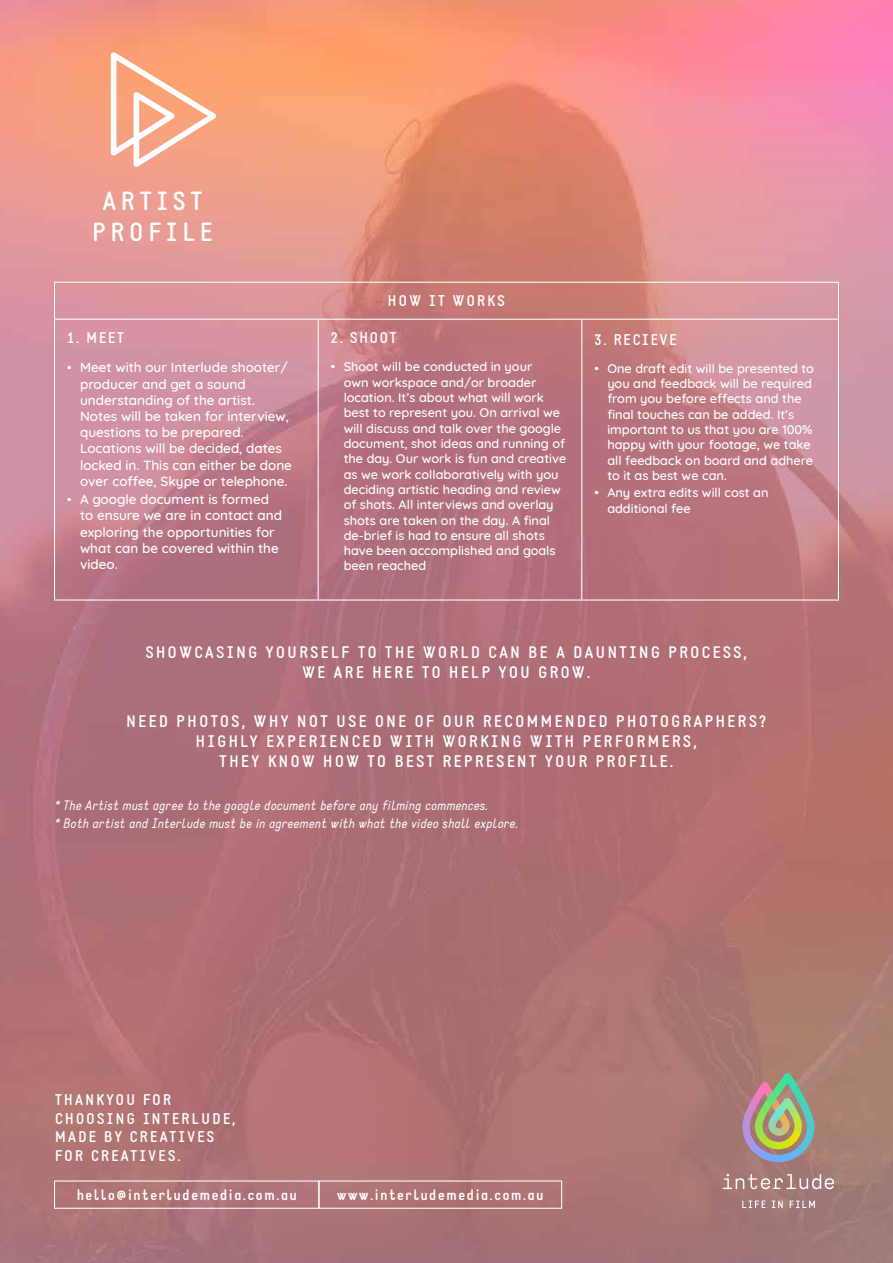
<style>
.page{position:relative;width:893px;height:1263px;background:#fff}
.page>*{position:absolute;margin:0;border:0;box-sizing:border-box;transform-origin:0 0}
.t1{font:700 25.8px/31px "Static";letter-spacing:.2em;color:#fff;text-align:center}
.t2{font:700 16.5px/19.8px "Static";letter-spacing:.15em;color:#fff;text-align:center}
.t3{font:700 15.3px/18.3px "Static";letter-spacing:.15em;color:#fff}
.t4{font:700 15.3px "Static";letter-spacing:.1em;color:#fff}
.t5{font:700 15.3px "Static";letter-spacing:.12em;color:#fff}
.t6{font:500 13.5px/16.2px "Quicksand";color:#fff}
.t7{font:italic 13.5px/18px "Static";color:#fff}
.t8{font:500 12.75px/15.3px "Quicksand";color:#fff}
.s1{font-size:12.75px}
</style>
<div class="page">
<img style="left:0;top:0;width:893px;height:1263px">
<hr style="left:54px;top:282px;width:264px;height:1px;background:#fff">
<hr style="left:54px;top:283px;width:1px;height:36px;background:#fff">
<hr style="left:318px;top:282px;width:264px;height:1px;background:#fff">
<hr style="left:582px;top:282px;width:257px;height:1px;background:#fff">
<hr style="left:838px;top:283px;width:1px;height:36px;background:#fff">
<hr style="left:54px;top:319px;width:264px;height:1px;background:#fff">
<hr style="left:54px;top:320px;width:1px;height:279px;background:#fff">
<hr style="left:318px;top:319px;width:264px;height:1px;background:#fff">
<hr style="left:318px;top:320px;width:1px;height:279px;background:#fff">
<hr style="left:582px;top:319px;width:257px;height:1px;background:#fff">
<hr style="left:581px;top:320px;width:1px;height:279px;background:#fff">
<hr style="left:838px;top:320px;width:1px;height:279px;background:#fff">
<hr style="left:54px;top:599px;width:264px;height:1px;background:#fff">
<hr style="left:318px;top:599px;width:264px;height:1px;background:#fff">
<hr style="left:582px;top:599px;width:257px;height:1px;background:#fff">
<img style="left:742px;top:1073px;width:72px;height:89px">
<svg style="left:723px;top:1174px;width:111px;height:16px;background:#b59490"></svg>
<svg style="left:742px;top:1200px;width:73px;height:8px"></svg>
<div style="left:318px;top:1180px;width:244px;height:29px;border:1px solid #fff"></div>
<div style="left:54px;top:1180px;width:265px;height:29px;border:1px solid #fff"></div>
<svg style="left:108px;top:45px;width:116px;height:127px"></svg>
<h1 class="t1" style="left:92px;top:186px;width:121px">ARTIST<br>PROFILE</h1>
<p class="t5" style="left:67px;top:329px;width:58px">1. MEET</p>
<p class="t6" style="left:80px;top:358px;width:213px;text-indent:-13px"><span class="s1">•</span> Meet with our Interlude shooter/ producer and get a sound understanding of the artist.<br>Notes will be taken for interview, questions to be prepared.<br>Locations will be decided, dates locked in. This can either be done over coffee, Skype or telephone.</p>
<p class="t6" style="left:80px;top:490px;width:203px;text-indent:-13px"><span class="s1">•</span> A google document is formed to ensure we are in contact and exploring the opportunities for what can be covered within the video.</p>
<p class="t3" style="left:388px;top:292px;width:119px">HOW IT WORKS</p>
<p class="t5" style="left:331px;top:329px;width:67px">2. SHOOT</p>
<p class="t8" style="left:344px;top:358px;width:224px;text-indent:-13px">• Shoot will be conducted in your<br>own workspace and/or broader location. It’s about what will work best to represent you. On arrival we will discuss and talk over the google document, shot ideas and running of the day. Our work is fun and creative as we work collaboratively with you deciding artistic heading and review of shots. All interviews and overlay shots are taken on the day. A final de-brief is had to ensure all shots have been accomplished and goals been reached</p>
<p class="t5" style="left:595px;top:330px;width:84px">3. RECIEVE</p>
<p class="t8" style="left:607px;top:359px;width:208px;text-indent:-13px">• One draft edit will be presented to you and feedback will be required from you before effects and the final touches can be added. It’s important to us that you are 100% happy with your footage, we take all feedback on board and adhere to it as best we can.</p>
<p class="t8" style="left:607px;top:484px;width:163px;text-indent:-13px">• Any extra edits will cost an additional fee</p>
<p class="t2" style="left:146px;top:643px;width:603px">SHOWCASING YOURSELF TO THE WORLD CAN BE A DAUNTING PROCESS,<br>WE ARE HERE TO HELP YOU GROW.</p>
<p class="t2" style="left:127px;top:712px;width:641px">NEED PHOTOS, WHY NOT USE ONE OF OUR RECOMMENDED PHOTOGRAPHERS?<br>HIGHLY EXPERIENCED WITH WORKING WITH PERFORMERS,<br>THEY KNOW HOW TO BEST REPRESENT YOUR PROFILE.</p>
<p class="t7" style="left:54px;top:797px;width:465px">* The Artist must agree to the google document before any filming commences.<br>* Both artist and Interlude must be in agreement with what the video shall explore.</p>
<p class="t3" style="left:55px;top:1091px;width:182px">THANKYOU FOR<br>CHOOSING INTERLUDE,<br>MADE BY CREATIVES<br>FOR CREATIVES.</p>
<p class="t4" style="left:77px;top:1186px;width:221px">hello@interludemedia.com.au</p>
<p class="t4" style="left:337px;top:1186px;width:208px">www.interludemedia.com.au</p>
</div>
